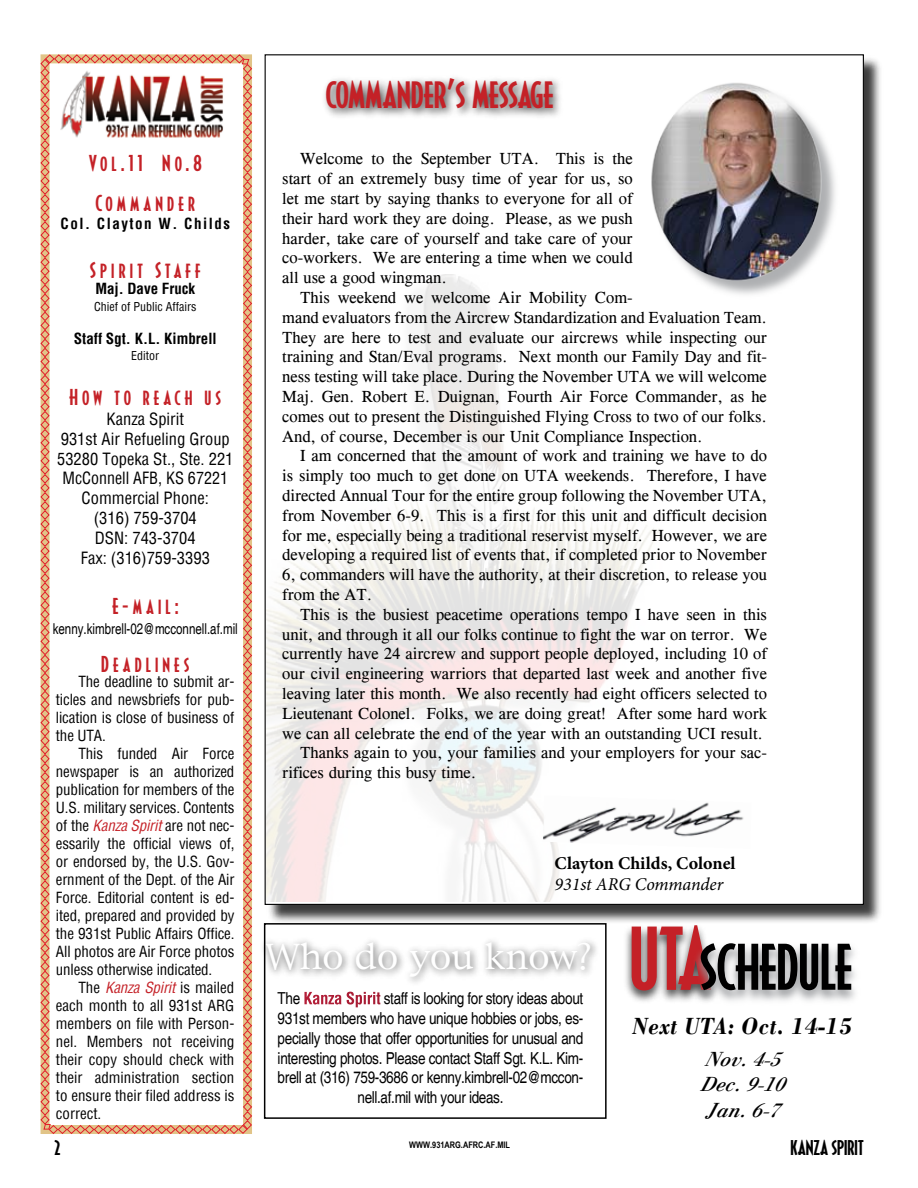
<style>
.page{position:relative;width:918px;height:1188px;background:#fff}
.page>*{position:absolute;margin:0;border:0;box-sizing:border-box;transform-origin:0 0}
.t1{font:108px "Footlight MT Light";color:#000}
.t2{font:60px "Decotura ICG";letter-spacing:-.01em;color:#000}
.t3{font:39px "Decotura ICG";letter-spacing:-.01em;color:#c42127}
.t4{font:33px "New York";color:#fff}
.t5{font:italic 700 24px "Bodoni";color:#000;scale:.92 1}
.t6{font:21px "Decotura ICG";letter-spacing:.19em;color:#c42127}
.t7{font:italic 21px/25.2px "Bodoni";color:#000}
.t8{font:19.5px "Decotura ICG";letter-spacing:-.01em;color:#000}
.t9{font:700 18px "Minion Pro";color:#000}
.t10{font:italic 18px "Minion Pro";letter-spacing:-.005em;color:#000}
.t11{font:16.5px/19.8px "Cg Times";color:#000;text-align:justify}
.t12{font:condensed 16.5px/19.8px "Helvetica";letter-spacing:-.02em;color:#000;text-align:center}
.t13{font:condensed 16.5px/19.8px "Helvetica";color:#000;text-align:center}
.t14{font:condensed 15px/18px "Helvetica";letter-spacing:-.01em;color:#000;text-align:justify}
.t15{font:700 condensed 15px "Helvetica";color:#000}
.t16{font:condensed 15px "Helvetica";color:#000;scale:.94 1}
.t17{font:700 condensed 15px "Helvetica";letter-spacing:.1em;color:#000}
.t18{font:condensed 12px "Helvetica";color:#000}
.t19{font:700 9px "Arial Narrow";color:#000}
.s1{font-style:italic;color:#c42127}
.s2{font-weight:700;color:#fff}
.s3{font-size:82.5px;color:#c42127}
</style>
<div class="page">
<div style="left:259px;top:935px;width:341px;height:52px;background:#000;opacity:.75"></div>
<div style="left:264px;top:923px;width:343px;height:196px;border:2px solid #000"></div>
<div style="left:622px;top:922px;width:98px;height:84px;background:#000;opacity:.75"></div>
<svg style="left:691px;top:940px;width:164px;height:65px"></svg>
<div style="left:266px;top:56px;width:618px;height:868px;background:#000;opacity:.77"></div>
<div style="left:265px;top:55px;width:598px;height:849px;background:#fff"></div>
<img style="left:266px;top:274px;width:393px;height:627px">
<div style="left:320px;top:73px;width:245px;height:48px;background:#000;opacity:.75"></div>
<img style="left:543px;top:795px;width:201px;height:54px">
<div style="left:653px;top:84px;width:188px;height:215px;background:#939598;opacity:.75"></div>
<img style="left:648px;top:83px;width:177px;height:200px">
<svg style="left:40px;top:54px;width:212px;height:1080px"></svg>
<p class="t6" style="left:89px;top:150px;width:115px">Vol.11 No.8</p>
<p class="t6" style="left:96px;top:190px;width:101px">Commander</p>
<p class="t17" style="left:61px;top:214px;width:171px">Col. Clayton W. Childs</p>
<p class="t6" style="left:90px;top:257px;width:112px">Spirit Staff</p>
<p class="t15" style="left:95px;top:279px;width:101px">Maj. Dave Fruck</p>
<p class="t18" style="left:94px;top:298px;width:104px">Chief of Public Affairs</p>
<p class="t15" style="left:74px;top:328px;width:144px">Staff Sgt. K.L. Kimbrell</p>
<p class="t18" style="left:131px;top:348px;width:29px">Editor</p>
<p class="t6" style="left:69px;top:384px;width:153px">How to reach us</p>
<p class="t13" style="left:57px;top:409px;width:178px">Kanza Spirit<br>931st Air Refueling Group<br>53280 Topeka St., Ste. 221<br>McConnell AFB, KS 67221<br>Commercial Phone:<br>(316) 759-3704<br>DSN: 743-3704<br>Fax: (316)759-3393</p>
<p class="t6" style="left:112px;top:593px;width:67px">E-mail:</p>
<p class="t16" style="left:53px;top:620px;width:199px">kenny.kimbrell-02@mcconnell.af.mil</p>
<p class="t6" style="left:101px;top:651px;width:90px">Deadlines</p>
<p class="t14" style="left:56px;top:672px;width:180px;text-indent:22px">The deadline to submit ar&shy;ticles and newsbriefs for pub&shy;lication is close of business of the UTA.</p>
<p class="t14" style="left:56px;top:744px;width:180px;text-indent:23px">This funded Air Force newspaper is an authorized publication for members of the U.S. military services. Contents of the <span class="s1">KanzaSpirit</span>are not nec&shy;essarily the official views of, or endorsed by, the U.S. Gov&shy;ernment of the Dept. of the Air Force. Editorial content is ed&shy;ited, prepared and provided by the 931st Public Affairs Office.<br>All photos are Air Force photos unless otherwise indicated.</p>
<p class="t14" style="left:56px;top:978px;width:180px;text-align:left;text-indent:23px">T h e <span class="s1">KanzaSpirit</span>i s m a i l e d each month to all 931st ARG members on file with Person&shy;nel. Members not receiving their copy should check with their administration section to ensure their filed address is correct.</p>
<h3 class="t3" style="left:326px;top:70px;width:230px">commander’s message</h3>
<p class="t11" style="left:282px;top:149px;width:352px;text-indent:18px">Welcome to the September UTA. This is the start of an extremely busy time of year for us, so let me start by saying thanks to everyone for all of their hard work they are doing. Please, as we push harder, take care of yourself and take care of your co-workers. We are entering a time when we could all use a good wingman.</p>
<p class="t11" style="left:282px;top:288px;width:486px;text-align:left;text-indent:18px">This weekend we welcome Air Mobility Com-<br>mand evaluators from the Aircrew Standardization and Evaluation Team.<br>They are here to test and evaluate our aircrews while inspecting our training and Stan/Eval programs. Next month our Family Day and fit&shy;ness testing will take place. During the November UTA we will welcome Maj. Gen. Robert E. Duignan, Fourth Air Force Commander, as he comes out to present the Distinguished Flying Cross to two of our folks.<br>And, of course, December is our Unit Compliance Inspection.</p>
<p class="t11" style="left:282px;top:446px;width:486px;text-indent:18px">I am concerned that the amount of work and training we have to do is simply too much to get done on UTA weekends. Therefore, I have directed Annual Tour for the entire group following the November UTA, from November 6-9. This is a first for this unit and difficult decision for me, especially being a traditional reservist myself. However, we are developing a required list of events that, if completed prior to November 6, commanders will have the authority, at their discretion, to release you from the AT.</p>
<p class="t11" style="left:300px;top:604px;width:468px">This is the busiest peacetime operations tempo I have seen in this</p>
<p class="t11" style="left:282px;top:624px;width:486px">unit, and through it all our folks continue to fight the war on terror. We</p>
<p class="t11" style="left:282px;top:644px;width:486px">currently have 24 aircrew and support people deployed, including 10 of</p>
<p class="t11" style="left:282px;top:664px;width:486px">our civil engineering warriors that departed last week and another five</p>
<p class="t11" style="left:282px;top:684px;width:486px">leaving later this month. We also recently had eight officers selected to</p>
<p class="t11" style="left:282px;top:703px;width:486px">Lieutenant Colonel. Folks, we are doing great! After some hard work</p>
<p class="t11" style="left:282px;top:723px;width:482px">we can all celebrate the end of the year with an outstanding UCI result.</p>
<p class="t11" style="left:300px;top:743px;width:468px">Thanks again to you, your families and your employers for your sac-</p>
<p class="t11" style="left:282px;top:763px;width:196px">rifices during this busy time.</p>
<h1 class="t1" style="left:267px;top:304px;width:68px">C</h1>
<p class="t9" style="left:555px;top:852px;width:182px">Clayton Childs, Colonel</p>
<p class="t10" style="left:555px;top:874px;width:170px">931st ARG Commander</p>
<h3 class="t4" style="left:265px;top:935px;width:328px">Who do you know?</h3>
<p class="t12" style="left:278px;top:989px;width:307px">The <span class="s2">Kanza Spirit</span> staff is looking for story ideas about 931st members who have unique hobbies or jobs, es&shy;pecially those that offer opportunities for unusual and interesting photos. Please contact Staff Sgt. K.L. Kim&shy;brell at (316) 759-3686 or kenny.kimbrell-02@mccon&shy;nell.af.mil with your ideas.</p>
<p class="t19" style="left:409px;top:1138px;width:100px">WWW.931ARG.AFRC.AF.MIL</p>
<h2 class="t2" style="left:629px;top:931px;width:225px"><span class="s3">UTA</span>SCHEDULE</h2>
<h3 class="t5" style="left:632px;top:1011px;width:241px">Next UTA: Oct. 14-15</h3>
<p class="t7" style="left:700px;top:1046px;width:94px">Nov.4-5<br>Dec.9-10<br>Jan.6-7</p>
<p class="t8" style="left:790px;top:1136px;width:75px">KANZA SPIRIT</p>
</div>
